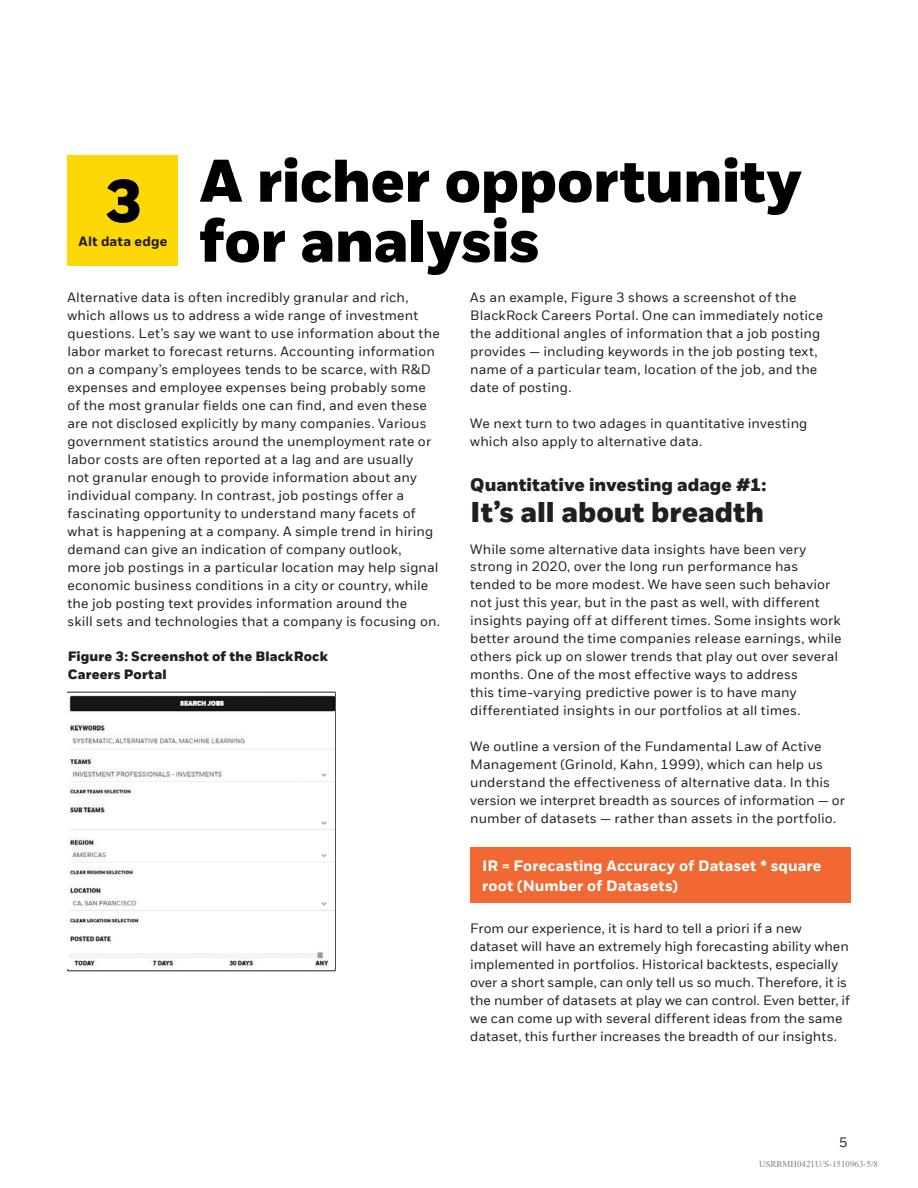
<style>
.page{position:relative;width:918px;height:1188px;background:#fff}
.page>*{position:absolute;margin:0;border:0;box-sizing:border-box;transform-origin:0 0}
.t1{font:800 60px/60px "BLK Fort";letter-spacing:-.01em;color:#000001}
.t2{font:800 28.5px "BLK Fort";letter-spacing:-.005em;color:#231f20}
.t3{font:800 18px "BLK Fort";color:#231f20}
.t4{font:700 15px/19.5px "BLK Fort";letter-spacing:.01em;color:#fff}
.t5{font:13.5px/18px "BLK Fort";letter-spacing:.01em;color:#231f20}
.t6{font:800 13.5px/18px "BLK Fort";letter-spacing:.01em;color:#231f20}
.t7{font:700 13.5px "BLK Fort";letter-spacing:.01em;color:#231f20}
.t8{font:9px "Times New Roman";color:#808080}
</style>
<div class="page">
<hr style="left:68px;top:692px;width:267px;height:1px;background:#231f20">
<hr style="left:67px;top:692px;width:1px;height:279px;background:#231f20">
<hr style="left:335px;top:692px;width:1px;height:279px;background:#231f20">
<hr style="left:68px;top:971px;width:267px;height:1px;background:#231f20">
<img style="left:68px;top:695px;width:267px;height:273px">
<div style="left:470px;top:848px;width:380px;height:55px;background:#f26832"></div>
<div style="left:68px;top:155px;width:110px;height:111px;background:#fed707"></div>
<h1 class="t1" style="left:200px;top:153px;width:604px">A richer opportunity for analysis</h1>
<p class="t5" style="left:68px;top:289px;width:374px">Alternative data is often incredibly granular and rich, which allows us to address a wide range of investment questions. Let’s say we want to use information about the labor market to forecast returns. Accounting information on a company’s employees tends to be scarce, with R&amp;D expenses and employee expenses being probably some of the most granular fields one can find, and even these are not disclosed explicitly by many companies. Various government statistics around the unemployment rate or labor costs are often reported at a lag and are usually<br>not granular enough to provide information about any individual company. In contrast, job postings offer a fascinating opportunity to understand many facets of what is happening at a company. A simple trend in hiring demand can give an indication of company outlook,<br>more job postings in a particular location may help signal economic business conditions in a city or country, while the job posting text provides information around the<br>skill sets and technologies that a company is focusing on.</p>
<p class="t6" style="left:68px;top:648px;width:262px">Figure 3: Screenshot of the BlackRock<br>Careers Portal</p>
<h1 class="t1" style="left:104px;top:174px;width:39px">3</h1>
<p class="t7" style="left:79px;top:233px;width:90px">Alt data edge</p>
<p class="t5" style="left:470px;top:289px;width:354px">As an example, Figure 3 shows a screenshot of the BlackRock Careers Portal. One can immediately notice the additional angles of information that a job posting provides — including keywords in the job posting text, name of a particular team, location of the job, and the date of posting.</p>
<p class="t5" style="left:470px;top:415px;width:339px">We next turn to two adages in quantitative investing which also apply to alternative data.</p>
<h3 class="t3" style="left:470px;top:473px;width:298px">Quantitative investing adage #1:</h3>
<h2 class="t2" style="left:470px;top:494px;width:295px">It’s all about breadth</h2>
<p class="t5" style="left:470px;top:540px;width:373px">While some alternative data insights have been very strong in 2020, over the long run performance has tended to be more modest. We have seen such behavior not just this year, but in the past as well, with different insights paying off at different times. Some insights work better around the time companies release earnings, while others pick up on slower trends that play out over several months. One of the most effective ways to address<br>this time-varying predictive power is to have many differentiated insights in our portfolios at all times.</p>
<p class="t5" style="left:470px;top:738px;width:376px">We outline a version of the Fundamental Law of Active Management (Grinold, Kahn, 1999), which can help us understand the effectiveness of alternative data. In this version we interpret breadth as sources of information — or number of datasets — rather than assets in the portfolio.</p>
<p class="t4" style="left:482px;top:857px;width:341px">IR = Forecasting Accuracy of Dataset * square root (Number of Datasets)</p>
<p class="t5" style="left:470px;top:919px;width:381px">From our experience, it is hard to tell a priori if a new dataset will have an extremely high forecasting ability when implemented in portfolios. Historical backtests, especially over a short sample, can only tell us so much. Therefore, it is the number of datasets at play we can control. Even better, if we can come up with several different ideas from the same dataset, this further increases the breadth of our insights.</p>
<p class="t5" style="left:839px;top:1134px;width:10px">5</p>
<p class="t8" style="left:759px;top:1158px;width:121px">USRRMH0421U/S-1510963-5/8</p>
</div>
